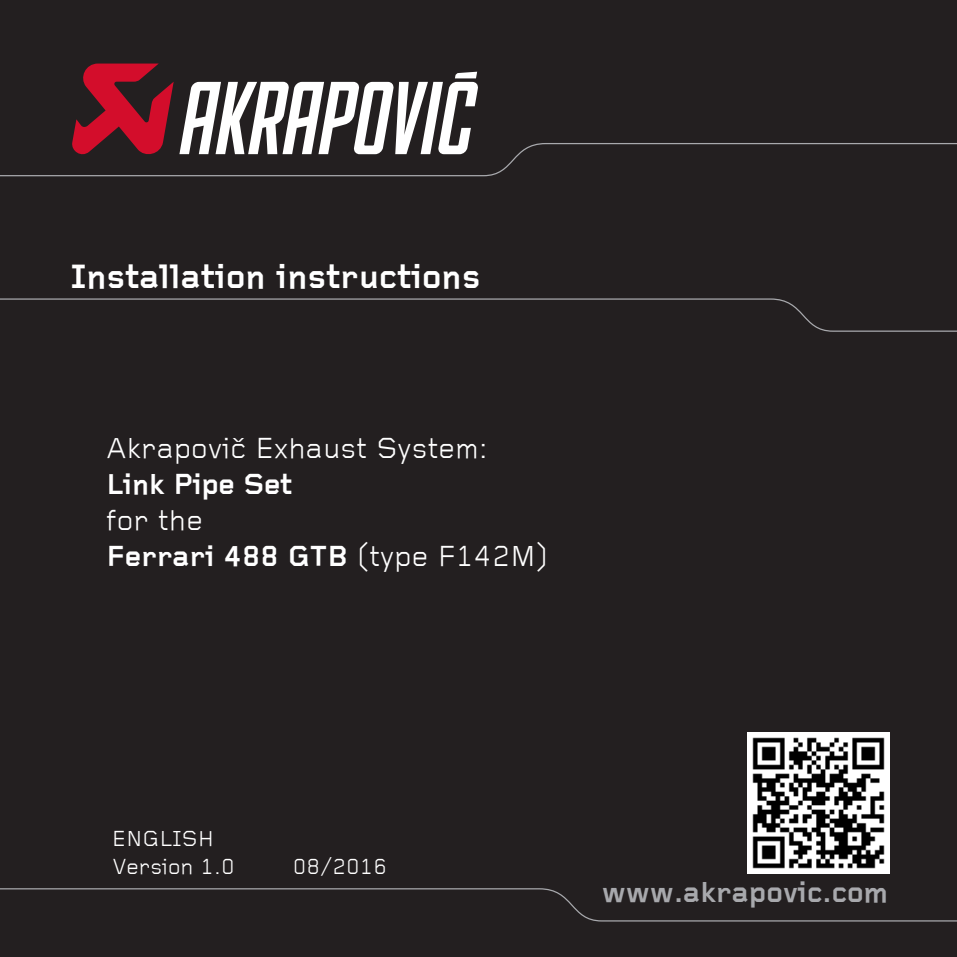
<style>
.page{position:relative;width:957px;height:957px;background:#231f20}
.page>*{position:absolute;margin:0;border:0;box-sizing:border-box;transform-origin:0 0}
.t1{font:700 35px "Foundry Gridnik";color:#fff}
.t2{font:700 30px "Foundry Gridnik";color:#fff}
.t3{font:30px "Foundry Gridnik";color:#fff}
.t4{font:700 30px "Foundry Gridnik";color:#a8a9ad}
.Foundry_10pt_Regular{font:22.5px "Foundry Gridnik";color:#fff}
.s1{font-weight:400}
</style>
<div class="page">
<svg style="left:0;top:888px;width:957px;height:34px"></svg>
<svg style="left:0;top:298px;width:957px;height:34px"></svg>
<svg style="left:0;top:64px;width:957px;height:113px"></svg>
<img style="left:747px;top:732px;width:142px;height:142px">
<p class="t1" style="left:71px;top:257px;width:411px">Installation instructions</p>
<p class="t3" style="left:106px;top:432px;width:383px">Akrapovič Exhaust System:</p>
<p class="t2" style="left:106px;top:467px;width:188px">Link Pipe Set</p>
<p class="t3" style="left:106px;top:504px;width:98px">for the</p>
<p class="t2" style="left:106px;top:539px;width:443px">Ferrari 488 GTB <span class="s1">(type F142M)</span></p>
<p class="Foundry_10pt_Regular" style="left:112px;top:826px;width:104px">ENGLISH</p>
<p class="Foundry_10pt_Regular" style="left:113px;top:855px;width:123px">Version 1.0</p>
<p class="Foundry_10pt_Regular" style="left:293px;top:855px;width:96px">08/2016</p>
<p class="t4" style="left:601px;top:875px;width:288px">www.akrapovic.com</p>
</div>
